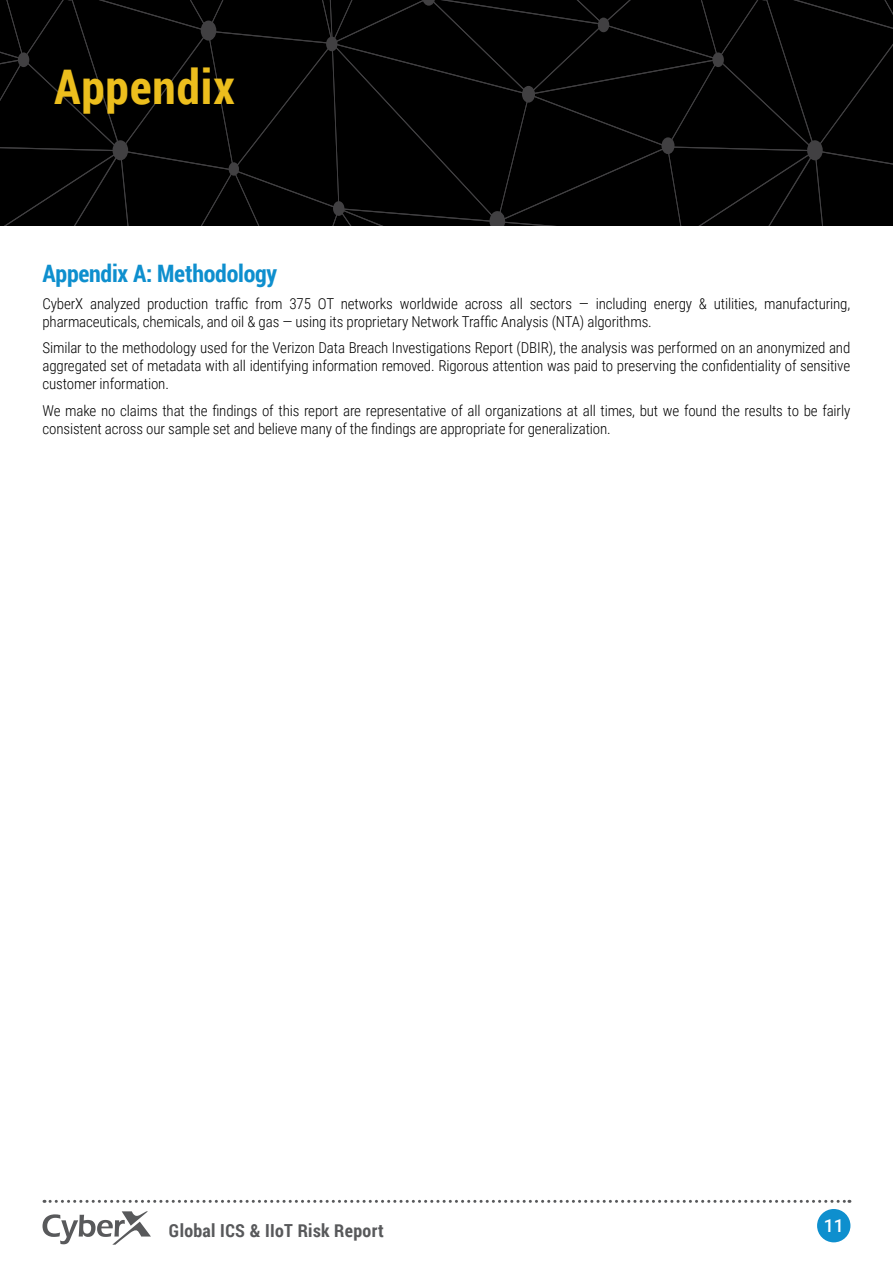
<style>
.page{position:relative;width:893px;height:1263px;background:#fff}
.page>*{position:absolute;margin:0;border:0;box-sizing:border-box;transform-origin:0 0}
.t1{font:700 47.7px "Roboto Condensed";letter-spacing:.02em;color:#ecbe1d}
.t2{font:700 24px "Roboto Condensed";letter-spacing:-.01em;color:#0e8fce}
.t3{font:700 18px "Roboto Condensed";letter-spacing:.02em;color:#58595b}
.t4{font:500 18px "Roboto";color:#fff}
.t5{font:300 15px/18px "Roboto Condensed";letter-spacing:-.01em;color:#000}
</style>
<div class="page">
<svg style="left:43px;top:1211px;width:108px;height:34px"></svg>
<svg style="left:44px;top:1200px;width:806px;height:3px"></svg>
<div style="left:817px;top:1209px;width:33px;height:33px;background:#0e8fce;border-radius:50%"></div>
<div style="left:0;top:0;width:893px;height:225px;background:#000"></div>
<h1 class="t1" style="left:54px;top:53px;width:182px">Appendix</h1>
<h2 class="t2" style="left:43px;top:257px;width:236px">Appendix :A Methodology</h2>
<p class="t5" style="left:215px;top:294px;width:35px">traffic</p>
<p class="t5" style="left:255px;top:294px;width:29px">from</p>
<p class="t5" style="left:764px;top:294px;width:87px">manufacturing,</p>
<p class="t5" style="left:43px;top:294px;width:611px">CyberX<br>pharmaceuticals, chemicals, and oil &amp; gas — using its proprietary Network Traffic Analysis (NTA) algorithms.</p>
<p class="t5" style="left:43px;top:339px;width:809px;text-align:justify">Similar to the methodology used for the Verizon Data Breach Investigations Report (DBIR ,) the analysis was performed on an anonymized and aggregated set of metadata with all identifying information removed. Rigorous attention was paid to preserving the confidentiality of sensitive customer information.</p>
<p class="t5" style="left:43px;top:401px;width:809px">We make no claims that the findings of this report are representative of all organizations at all times, but we found the results to be fairly consistent across our sample set and believe many of the findings are appropriate for generalization.</p>
<p class="t5" style="left:90px;top:294px;width:52px">analyzed</p>
<p class="t5" style="left:147px;top:294px;width:63px">production</p>
<p class="t5" style="left:318px;top:294px;width:77px">OT networks</p>
<p class="t5" style="left:400px;top:294px;width:60px">worldwide</p>
<p class="t5" style="left:510px;top:294px;width:15px">all</p>
<p class="t5" style="left:596px;top:294px;width:53px">including</p>
<p class="t5" style="left:714px;top:294px;width:45px">utilities,</p>
<p class="t5" style="left:289px;top:294px;width:23px">375</p>
<p class="t5" style="left:699px;top:294px;width:10px">&amp;</p>
<p class="t5" style="left:530px;top:294px;width:44px">sectors</p>
<p class="t5" style="left:465px;top:294px;width:40px">across</p>
<p class="t5" style="left:654px;top:294px;width:40px">energy</p>
<p class="t5" style="left:579px;top:294px;width:12px">—</p>
<p class="t3" style="left:169px;top:1218px;width:216px">Global ICS &amp; IIoT Risk Report</p>
<p class="t4" style="left:824px;top:1212px;width:22px">11</p>
</div>
